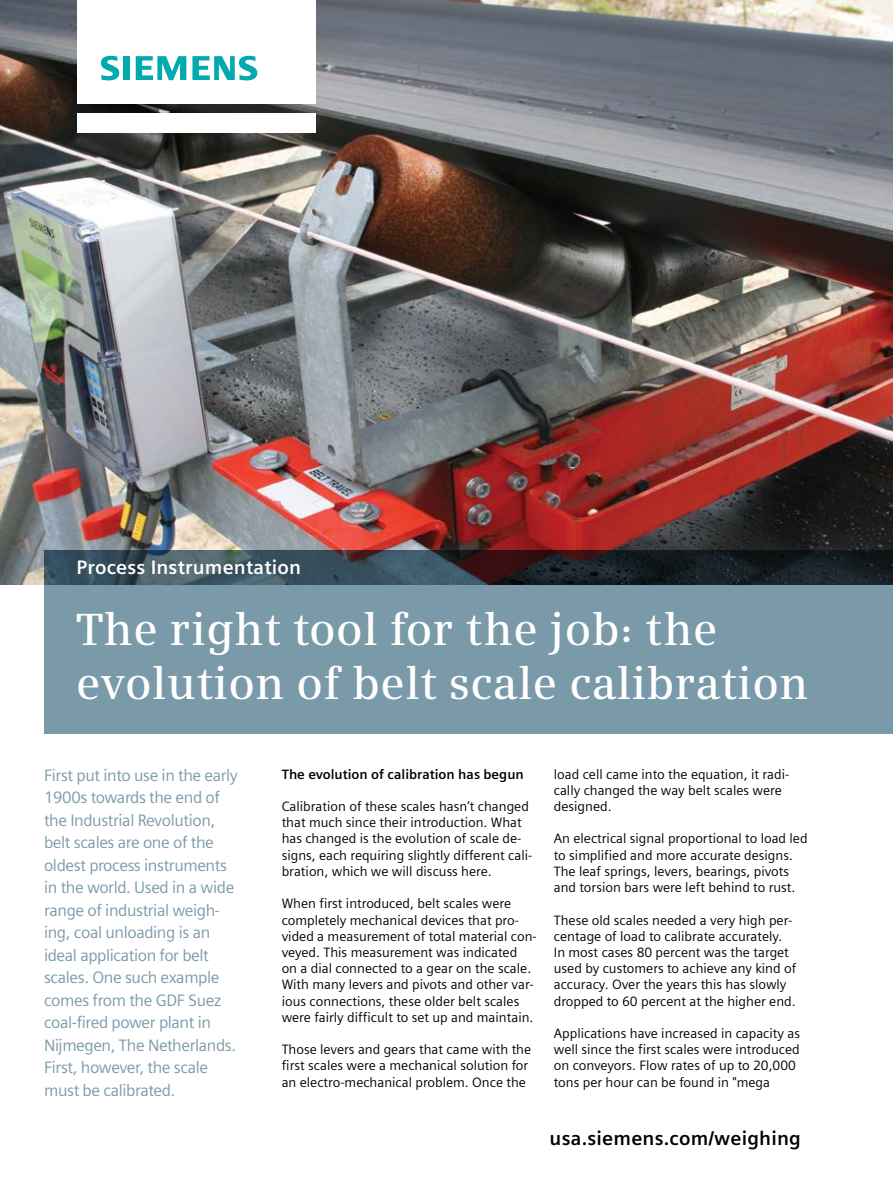
<style>
.page{position:relative;width:893px;height:1191px;background:#fff}
.page>*{position:absolute;margin:0;border:0;box-sizing:border-box;transform-origin:0 0}
.t1{font:600 45px/54px "Siemens Serif";letter-spacing:.01em;color:#fff}
.t2{font:700 19.5px "Siemens Sans OT";letter-spacing:.01em;color:#000}
.t3{font:700 19.5px "Siemens Sans";letter-spacing:.01em;color:#fff}
.t4{font:16.5px/22.5px "Siemens Sans";letter-spacing:-.025em;color:#7b9aa9}
.t5{font:13.5px/16.2px "Siemens Sans";color:#000}
.t6{font:700 13.5px "Siemens Sans";color:#000}
</style>
<div class="page">
<img style="left:0;top:0;width:893px;height:584px">
<div style="left:44px;top:585px;width:849px;height:148px;background:#7b9aa9"></div>
<div style="left:78px;top:113px;width:238px;height:19px;background:#fff"></div>
<div style="left:78px;top:0;width:238px;height:104px;background:#fff"></div>
<svg style="left:101px;top:56px;width:18px;height:24px"></svg>
<div style="left:123px;top:56px;width:7px;height:24px;background:#00aaad"></div>
<svg style="left:136px;top:56px;width:50px;height:24px"></svg>
<svg style="left:192px;top:56px;width:65px;height:24px"></svg>
<svg style="left:44px;top:550px;width:849px;height:35px;background:#2c3740"></svg>
<h2 class="t3" style="left:76px;top:556px;width:226px">Process Instrumentation</h2>
<h1 class="t1" style="left:76px;top:603px;width:734px">The right tool for the job: the evolution of belt scale calibration</h1>
<p class="t4" style="left:44px;top:764px;width:195px">First put into use in the early<br>1900s towards the end of the Industrial Revolution, belt scales are one of the oldest process instruments in the world. Used in a wide range of industrial weigh&shy;ing, coal unloading is an ideal application for belt scales. One such example comes from the GDF Suez coal-fired power plant in<br>Nijmegen, The Netherlands.<br>First, however, the scale must be calibrated.</p>
<p class="t6" style="left:282px;top:766px;width:244px">The evolution of calibration has begun</p>
<p class="t5" style="left:282px;top:798px;width:252px">Calibration of these scales hasn’t changed that much since their introduction. What has changed is the evolution of scale de&shy;signs, each requiring slightly different cali&shy;bration, which we will discuss here.</p>
<p class="t5" style="left:282px;top:895px;width:257px">When first introduced, belt scales were completely mechanical devices that pro&shy;vided a measurement of total material con&shy;veyed. This measurement was indicated<br>on a dial connected to a gear on the scale.<br>With many levers and pivots and other var&shy;ious connections, these older belt scales were fairly difficult to set up and maintain.</p>
<p class="t5" style="left:282px;top:1041px;width:251px">Those levers and gears that came with the first scales were a mechanical solution for an electro-mechanical problem. Once the</p>
<p class="t5" style="left:554px;top:766px;width:237px">load cell came into the equation, it radi&shy;cally changed the way belt scales were designed.</p>
<p class="t5" style="left:554px;top:830px;width:255px">An electrical signal proportional to load led to simplified and more accurate designs.<br>The leaf springs, levers, bearings, pivots and torsion bars were left behind to rust.</p>
<p class="t5" style="left:554px;top:911px;width:244px">These old scales needed a very high per&shy;centage of load to calibrate accurately.<br>In most cases 80 percent was the target used by customers to achieve any kind of accuracy. Over the years this has slowly dropped to 60 percent at the higher end.</p>
<p class="t5" style="left:554px;top:1025px;width:248px">Applications have increased in capacity as well since the first scales were introduced on conveyors. Flow rates of up to 20,000 tons per hour can be found in "mega</p>
<h2 class="t2" style="left:550px;top:1127px;width:253px">usa.siemens.com/weighing</h2>
</div>
